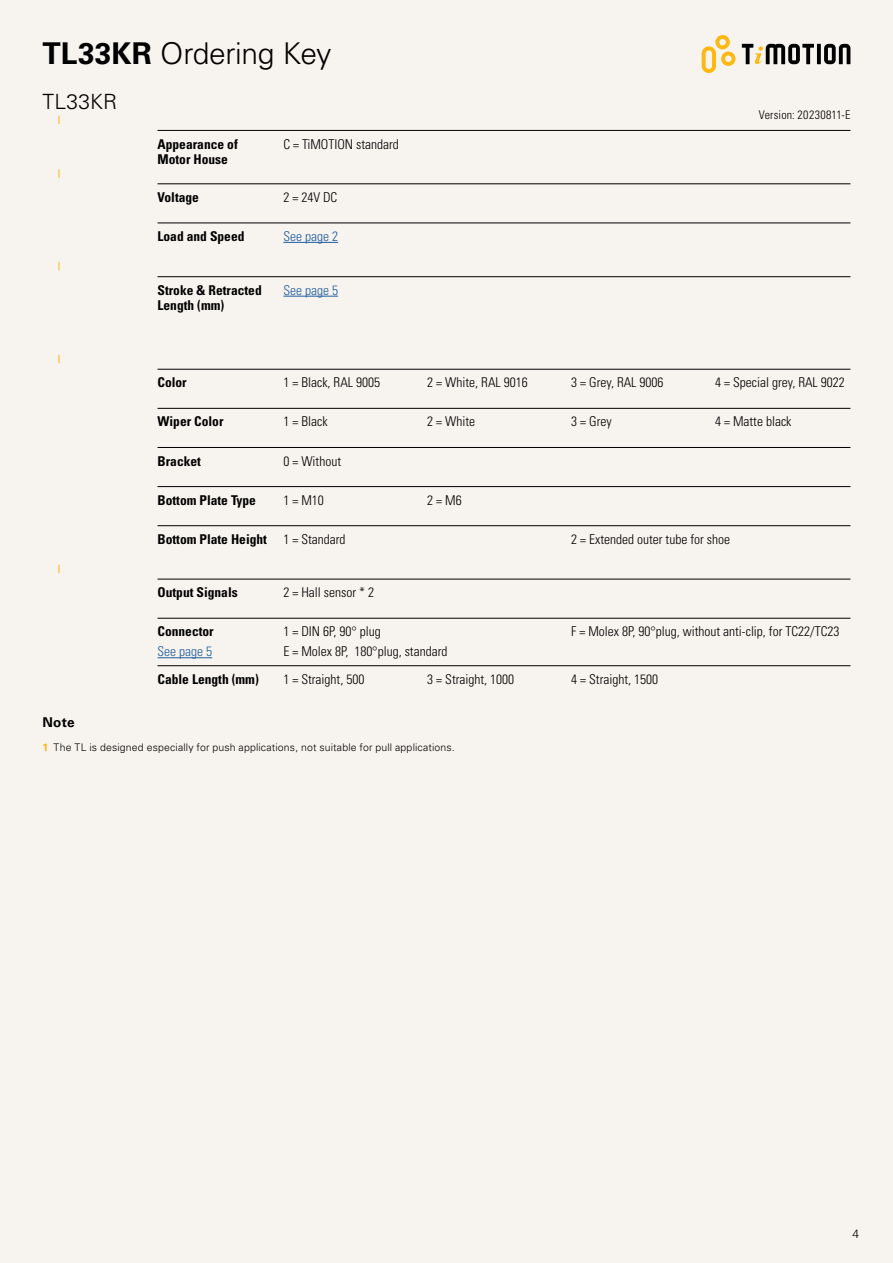
<style>
.page{position:relative;width:893px;height:1263px;background:#f7f3ef}
.page>*{position:absolute;margin:0;border:0;box-sizing:border-box;transform-origin:0 0}
.t1{font:300 30px "Univers LT Std";letter-spacing:-.015em;color:#000}
.t2{font:300 21px "Univers LT Std";letter-spacing:.01em;color:#000}
.t3{font:300 condensed 13.5px/20.1px "Univers LT Std";color:#000}
.t4{font:700 condensed 13.5px/15px "Univers LT Std";color:#000}
.t5{font:300 condensed 13.5px "Univers LT Std";color:#205d9e}
.t6{font:700 13.5px "Univers LT Std";color:#000}
.t7{font:300 condensed 12px "Univers LT Std";letter-spacing:.015em;color:#000}
.t8{font:300 12px "Univers LT Std";color:#000}
.t9{font:300 10.5px "Univers LT Std";letter-spacing:.015em;color:#000}
.s1{font-weight:700}
.s2{font-weight:700;color:#fdb812}
</style>
<div class="page">
<svg style="left:702px;top:35px;width:33px;height:38px"></svg>
<svg style="left:817px;top:44px;width:4px;height:20px"></svg>
<svg style="left:824px;top:44px;width:26px;height:20px"></svg>
<svg style="left:742px;top:44px;width:72px;height:20px"></svg>
<hr style="left:158px;top:130px;width:692px;height:1px;background:#000">
<hr style="left:158px;top:184px;width:692px;height:1px;background:#000">
<hr style="left:158px;top:657px;width:54px;height:1px;background:#205d9e">
<hr style="left:158px;top:665px;width:692px;height:1px;background:#000">
<hr style="left:158px;top:579px;width:692px;height:1px;background:#000">
<hr style="left:158px;top:618px;width:692px;height:1px;background:#000">
<hr style="left:158px;top:369px;width:692px;height:1px;background:#000">
<hr style="left:158px;top:447px;width:692px;height:1px;background:#000">
<hr style="left:158px;top:408px;width:692px;height:1px;background:#000">
<hr style="left:158px;top:486px;width:692px;height:1px;background:#000">
<hr style="left:158px;top:525px;width:692px;height:1px;background:#000">
<hr style="left:158px;top:223px;width:692px;height:1px;background:#000">
<hr style="left:158px;top:276px;width:692px;height:1px;background:#000">
<hr style="left:283px;top:296px;width:55px;height:1px;background:#205d9e">
<hr style="left:283px;top:242px;width:55px;height:1px;background:#205d9e">
<h1 class="t1" style="left:43px;top:36px;width:291px"><span class="s1">TL33KR</span> Ordering Key</h1>
<h2 class="t2" style="left:43px;top:89px;width:76px">TL33KR</h2>
<p class="t3" style="left:283px;top:134px;width:117px">C = TiMOTION standard</p>
<p class="t4" style="left:158px;top:136px;width:82px">Appearance of<br>Motor House</p>
<p class="t4" style="left:158px;top:190px;width:43px">Voltage</p>
<p class="t4" style="left:158px;top:229px;width:88px">Load and Speed</p>
<p class="t4" style="left:158px;top:282px;width:106px">Stroke &amp; Retracted<br>Length (mm)</p>
<p class="t3" style="left:283px;top:187px;width:55px">2 = 24V DC</p>
<p class="t5" style="left:283px;top:228px;width:56px">See page 2</p>
<p class="t5" style="left:283px;top:282px;width:56px">See page 5</p>
<p class="t7" style="left:759px;top:108px;width:93px">Version: 20230811-E</p>
<p class="t4" style="left:158px;top:375px;width:31px">Color</p>
<p class="t3" style="left:283px;top:372px;width:98px">1 = Black, RAL 9005</p>
<p class="t3" style="left:427px;top:372px;width:102px">2 = White, RAL 9016</p>
<p class="t3" style="left:571px;top:372px;width:94px">3 = Grey, RAL 9006</p>
<p class="t3" style="left:715px;top:372px;width:131px">4 = Special grey, RAL 9022</p>
<p class="t4" style="left:158px;top:414px;width:68px">Wiper Color</p>
<p class="t3" style="left:283px;top:412px;width:46px">1 = Black</p>
<p class="t3" style="left:427px;top:412px;width:49px">2 = White</p>
<p class="t3" style="left:571px;top:412px;width:42px">3 = Grey</p>
<p class="t3" style="left:715px;top:412px;width:78px">4 = Matte black</p>
<p class="t4" style="left:158px;top:453px;width:45px">Bracket</p>
<p class="t3" style="left:283px;top:451px;width:59px">0 = Without</p>
<p class="t4" style="left:158px;top:492px;width:100px">Bottom Plate Type</p>
<p class="t4" style="left:158px;top:531px;width:111px">Bottom Plate Height</p>
<p class="t3" style="left:283px;top:490px;width:42px">1 = M10</p>
<p class="t3" style="left:427px;top:490px;width:36px">2 = M6</p>
<p class="t3" style="left:283px;top:529px;width:64px">1 = Standard</p>
<p class="t3" style="left:571px;top:529px;width:160px">2 = Extended outer tube for shoe</p>
<p class="t4" style="left:158px;top:585px;width:82px">Output Signals</p>
<p class="t4" style="left:158px;top:624px;width:58px">Connector</p>
<p class="t5" style="left:158px;top:643px;width:56px">See page 5</p>
<p class="t3" style="left:283px;top:582px;width:92px">2 = Hall sensor * 2</p>
<p class="t3" style="left:283px;top:621px;width:166px">1 = DIN 6P, 90° plug<br>E = Molex 8P, 180°plug, standard</p>
<p class="t3" style="left:571px;top:621px;width:270px">F = Molex 8P, 90°plug, without anti-clip, for TC22/TC23</p>
<p class="t4" style="left:158px;top:671px;width:103px">Cable Length (mm)</p>
<p class="t3" style="left:283px;top:669px;width:82px">1 = Straight, 500</p>
<p class="t3" style="left:427px;top:669px;width:88px">3 = Straight, 1000</p>
<p class="t3" style="left:571px;top:669px;width:88px">4 = Straight, 1500</p>
<p class="t6" style="left:43px;top:714px;width:34px">Note</p>
<p class="t9" style="left:43px;top:741px;width:414px"><span class="s2">1</span> The TL is designed especially for push applications, not suitable for pull applications.</p>
<p class="t8" style="left:852px;top:1226px;width:8px">4</p>
</div>
